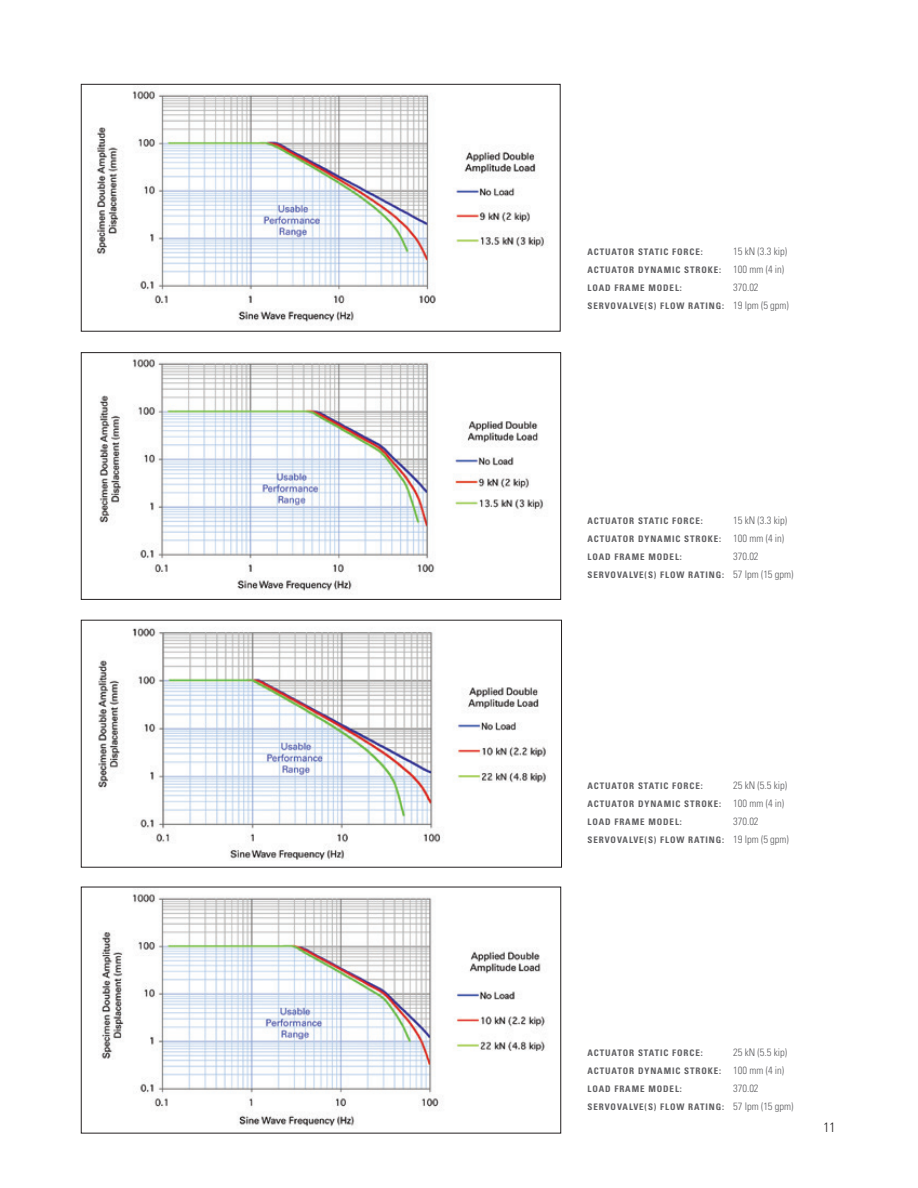
<style>
.page{position:relative;width:918px;height:1188px;background:#fff}
.page>*{position:absolute;margin:0;border:0;box-sizing:border-box;transform-origin:0 0}
.t1{font:300 condensed 13.5px "Univers LT Std";color:#231f20}
.t2{font:300 condensed 10.5px "Univers LT Std";color:#5f5f62}
.t3{font:700 condensed 9px/18px "Univers LT Std";letter-spacing:.1em;color:#5f5f62}
.s1{font-weight:300;font-size:10.5px}
</style>
<div class="page">
<img style="left:99px;top:359px;width:444px;height:232px">
<div style="left:81px;top:352px;width:480px;height:248px;border:1px solid #231f20"></div>
<img style="left:94px;top:91px;width:452px;height:233px">
<div style="left:81px;top:84px;width:479px;height:247px;border:1px solid #231f20"></div>
<img style="left:101px;top:894px;width:444px;height:234px">
<div style="left:81px;top:887px;width:480px;height:246px;border:1px solid #231f20"></div>
<img style="left:98px;top:627px;width:448px;height:233px">
<div style="left:81px;top:620px;width:481px;height:247px;border:1px solid #231f20"></div>
<p class="t3" style="left:588px;top:243px;width:117px">ACTUATOR STATIC FORCE:</p>
<p class="t2" style="left:733px;top:245px;width:56px">15 kN (3.3 kip)</p>
<p class="t3" style="left:588px;top:261px;width:198px">ACTUATOR DYNAMIC STROKE: <span class="s1">100 mm (4 in)<br></span>LOAD FRAME MODEL:</p>
<p class="t2" style="left:733px;top:281px;width:27px">370.02</p>
<p class="t3" style="left:588px;top:297px;width:203px">SERVOVALVE(S) FLOW RATING: <span class="s1">19 lpm (5 gpm)</span></p>
<p class="t3" style="left:588px;top:512px;width:117px">ACTUATOR STATIC FORCE:</p>
<p class="t2" style="left:733px;top:514px;width:56px">15 kN (3.3 kip)</p>
<p class="t3" style="left:588px;top:530px;width:198px">ACTUATOR DYNAMIC STROKE: <span class="s1">100 mm (4 in)<br></span>LOAD FRAME MODEL:</p>
<p class="t2" style="left:733px;top:550px;width:27px">370.02</p>
<p class="t3" style="left:588px;top:566px;width:208px">SERVOVALVE(S) FLOW RATING: <span class="s1">57 lpm (15 gpm)</span></p>
<p class="t3" style="left:588px;top:777px;width:117px">ACTUATOR STATIC FORCE:</p>
<p class="t2" style="left:733px;top:779px;width:56px">25 kN (5.5 kip)</p>
<p class="t3" style="left:588px;top:795px;width:198px">ACTUATOR DYNAMIC STROKE: <span class="s1">100 mm (4 in)<br></span>LOAD FRAME MODEL:</p>
<p class="t2" style="left:733px;top:815px;width:27px">370.02</p>
<p class="t3" style="left:588px;top:831px;width:203px">SERVOVALVE(S) FLOW RATING: <span class="s1">19 lpm (5 gpm)</span></p>
<p class="t3" style="left:588px;top:1044px;width:117px">ACTUATOR STATIC FORCE:</p>
<p class="t2" style="left:733px;top:1046px;width:56px">25 kN (5.5 kip)</p>
<p class="t3" style="left:588px;top:1062px;width:198px">ACTUATOR DYNAMIC STROKE: <span class="s1">100 mm (4 in)<br></span>LOAD FRAME MODEL:</p>
<p class="t2" style="left:733px;top:1082px;width:27px">370.02</p>
<p class="t3" style="left:588px;top:1098px;width:208px">SERVOVALVE(S) FLOW RATING: <span class="s1">57 lpm (15 gpm)</span></p>
<h1 class="t1" style="left:824px;top:1119px;width:13px">11</h1>
</div>
